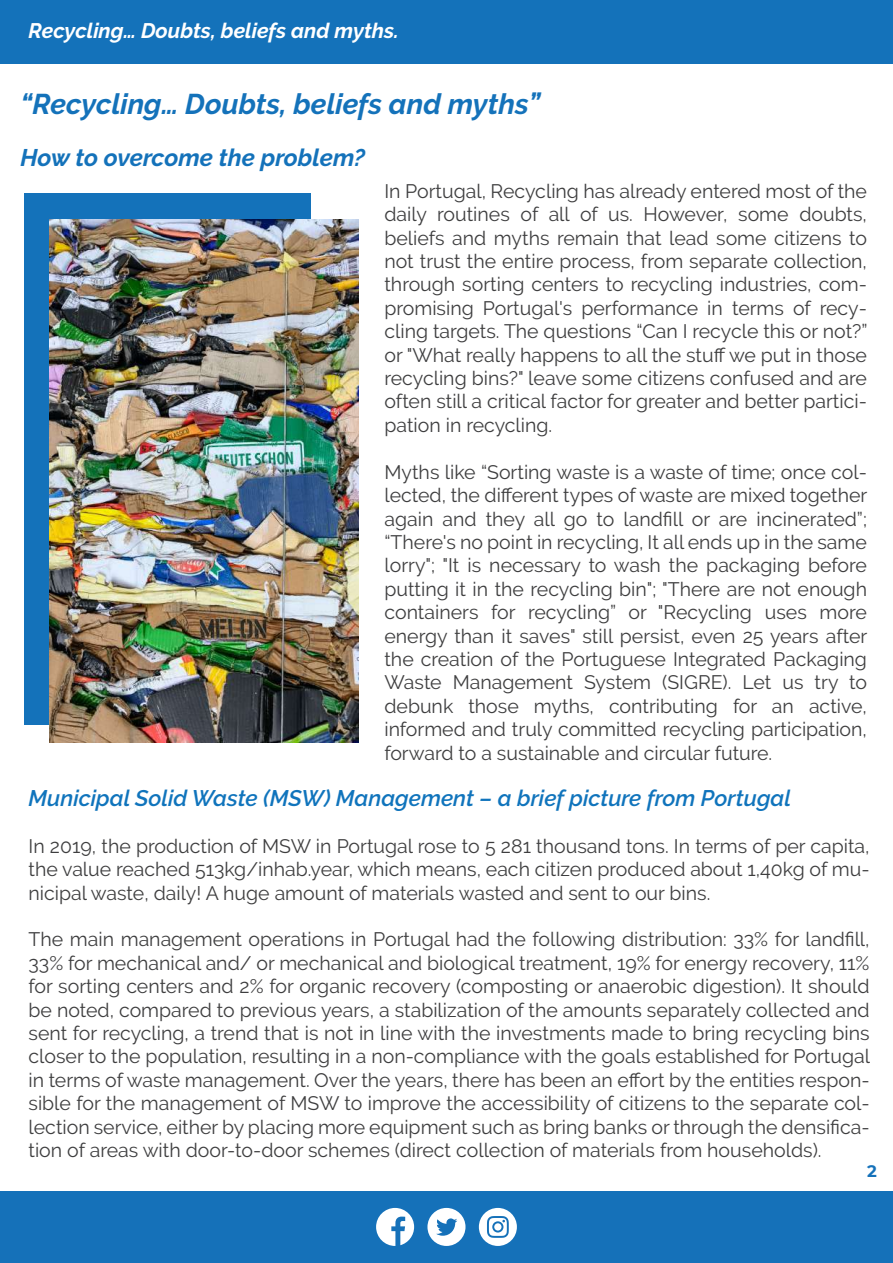
<style>
.page{position:relative;width:893px;height:1263px;background:#fff}
.page>*{position:absolute;margin:0;border:0;box-sizing:border-box;transform-origin:0 0}
.t1{font:italic 700 28.5px "Raleway";color:#1472ba}
.t2{font:italic 700 24px "Raleway";letter-spacing:-.005em;color:#1472ba}
.t3{font:italic 600 22.5px "Raleway";color:#1074bc}
.t4{font:italic 700 21px "Raleway";color:#fff}
.t5{font:19.5px/23.4px "Raleway";color:#3e3e3f;text-align:justify}
.t6{font:700 16.5px "Montserrat";color:#1672ba}
</style>
<div class="page">
<div style="left:0;top:1191px;width:893px;height:72px;background:#1571b9"></div>
<div style="left:0;top:0;width:893px;height:63px;background:#1472ba"></div>
<div style="left:24px;top:193px;width:286px;height:532px;background:#1472ba"></div>
<img style="left:50px;top:220px;width:308px;height:522px">
<svg style="left:376px;top:1208px;width:38px;height:38px"></svg>
<svg style="left:427px;top:1208px;width:38px;height:38px"></svg>
<svg style="left:479px;top:1208px;width:38px;height:38px"></svg>
<p class="t4" style="left:29px;top:18px;width:372px">Recycling… Doubts, beliefs and myths.</p>
<h1 class="t1" style="left:21px;top:87px;width:521px">“Recycling… Doubts, beliefs and myths”</h1>
<p class="t2" style="left:21px;top:143px;width:346px">How to overcome the problem?</p>
<p class="t5" style="left:384px;top:179px;width:485px">In Portugal, Recycling has already entered most of the daily routines of all of us. However, some doubts, beliefs and myths remain that lead some citizens to not trust the entire process, from separate collection, through sorting centers to recycling industries, com&shy;promising Portugal's performance in terms of recy&shy;cling targets. The questions “Can I recycle this or not?” or "What really happens to all the stuff we put in those recycling bins?" leave some citizens confused and are often still a critical factor for greater and better partici&shy;pation in recycling.</p>
<p class="t5" style="left:384px;top:460px;width:484px">Myths like “Sorting waste is a waste of time; once col&shy;lected, the different types of waste are mixed together again and they all go to landfill or are incinerated”; “There's no point in recycling, It all ends up in the same lorry"; "It is necessary to wash the packaging before putting it in the recycling bin"; "There are not enough containers for recycling” or "Recycling uses more energy than it saves" still persist, even 25 years after the creation of the Portuguese Integrated Packaging Waste Management System (SIGRE). Let us try to debunk those myths, contributing for an active, informed and truly committed recycling participation, forward to a sustainable and circular future.</p>
<p class="t3" style="left:29px;top:785px;width:764px">Municipal Solid Waste (MSW) Management – a brief picture from Portugal</p>
<p class="t5" style="left:29px;top:834px;width:843px">In 2019, the production of MSW in Portugal rose to 5 281 thousand tons. In terms of per capita, the value reached 513kg/inhab.year, which means, each citizen produced about 1,40kg of mu&shy;nicipal waste, daily! A huge amount of materials wasted and sent to our bins.</p>
<p class="t5" style="left:29px;top:928px;width:843px">The main management operations in Portugal had the following distribution: 33% for landfill, 33% for mechanical and/ or mechanical and biological treatment, 19% for energy recovery, 11% for sorting centers and 2% for organic recovery (composting or anaerobic digestion). It should be noted, compared to previous years, a stabilization of the amounts separately collected and sent for recycling, a trend that is not in line with the investments made to bring recycling bins closer to the population, resulting in a non-compliance with the goals established for Portugal in terms of waste management. Over the years, there has been an effort by the entities respon&shy;sible for the management of MSW to improve the accessibility of citizens to the separate col&shy;lection service, either by placing more equipment such as bring banks or through the densifica&shy;tion of areas with door-to-door schemes (direct collection of materials from households).</p>
<p class="t6" style="left:867px;top:1159px;width:11px">2</p>
</div>
